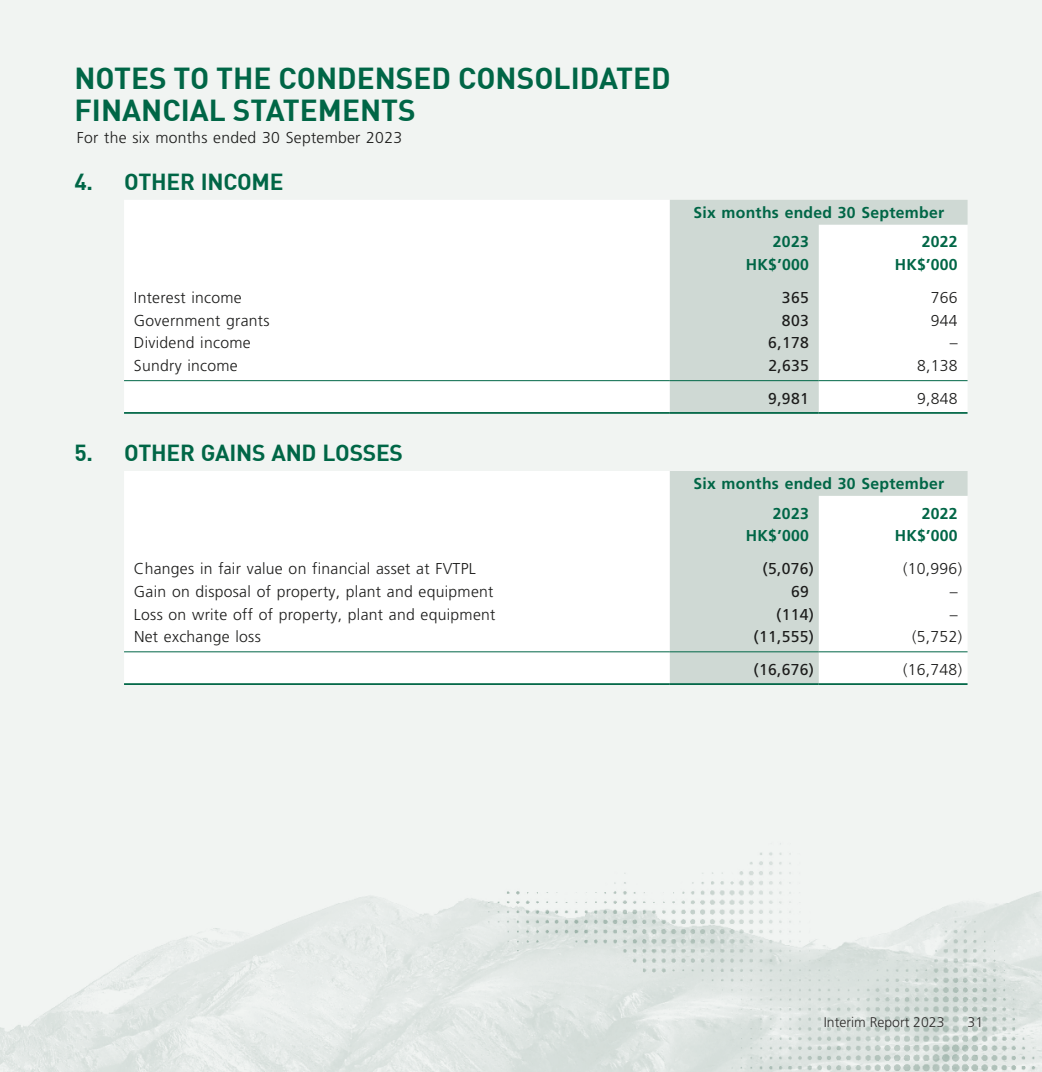
<style>
.page{position:relative;width:1042px;height:1072px;background:#fff}
.page>*{position:absolute;margin:0;border:0;box-sizing:border-box;transform-origin:0 0}
.t1{font:700 29.75px/31.5px "DIN";color:#006646}
.t2{font:700 22.75px "DIN";letter-spacing:-.01em;color:#006646}
.t3{font:300 15.75px "Frutiger LT Std";letter-spacing:.015em;color:#1c1c1b}
.t4{font:700 15.75px/29.8px "Frutiger LT Std";letter-spacing:.015em;color:#006646}
.t5{font:15.75px "Frutiger LT Std";letter-spacing:.015em;color:#1c1c1b}
.t6{font:300 14px "Frutiger LT Std";color:#2d2c2b}
</style>
<div class="page">
<img style="left:0;top:0;width:1042px;height:1071px">
<svg style="left:124px;top:200px;width:546px;height:212px"></svg>
<svg style="left:670px;top:200px;width:297px;height:212px;fill:#cfd9d4"></svg>
<hr style="left:124px;top:380px;width:546px;height:1px;background:#006646">
<hr style="left:670px;top:380px;width:149px;height:1px;background:#006646">
<hr style="left:819px;top:380px;width:148px;height:1px;background:#006646">
<hr style="left:124px;top:412px;width:546px;height:2px;background:#006646">
<hr style="left:670px;top:412px;width:149px;height:2px;background:#006646">
<hr style="left:819px;top:412px;width:148px;height:2px;background:#006646">
<svg style="left:124px;top:471px;width:546px;height:212px"></svg>
<svg style="left:670px;top:471px;width:297px;height:212px;fill:#cfd9d4"></svg>
<hr style="left:124px;top:651px;width:546px;height:1px;background:#006646">
<hr style="left:670px;top:651px;width:149px;height:1px;background:#006646">
<hr style="left:819px;top:651px;width:148px;height:1px;background:#006646">
<hr style="left:124px;top:683px;width:546px;height:2px;background:#006646">
<hr style="left:670px;top:683px;width:149px;height:2px;background:#006646">
<hr style="left:819px;top:683px;width:148px;height:2px;background:#006646">
<h1 class="t1" style="left:74px;top:61px;width:598px">NOTES TO THE CONDENSED CONSOLIDATED<br>FINANCIAL STATEMENTS</h1>
<p class="t3" style="left:77px;top:129px;width:327px">For the six months ended 30 September 2023</p>
<h2 class="t2" style="left:74px;top:167px;width:211px">4. OTHER INCOME</h2>
<p class="t4" style="left:773px;top:197px;width:173px;text-indent:-80px">Six months ended 30 September<br>2023</p>
<p class="t4" style="left:922px;top:227px;width:37px">2022</p>
<p class="t4" style="left:746px;top:250px;width:64px">HK$’000</p>
<p class="t4" style="left:895px;top:250px;width:64px">HK$’000</p>
<p class="t3" style="left:134px;top:288px;width:109px">Interest income</p>
<p class="t5" style="left:782px;top:288px;width:28px">365</p>
<p class="t3" style="left:931px;top:288px;width:28px">766</p>
<p class="t3" style="left:134px;top:311px;width:137px">Government grants</p>
<p class="t5" style="left:782px;top:311px;width:28px">803</p>
<p class="t3" style="left:931px;top:311px;width:28px">944</p>
<p class="t3" style="left:134px;top:334px;width:118px">Dividend income</p>
<p class="t5" style="left:768px;top:333px;width:42px">6,178</p>
<p class="t3" style="left:950px;top:334px;width:9px">–</p>
<p class="t3" style="left:134px;top:357px;width:105px">Sundry income</p>
<p class="t5" style="left:768px;top:356px;width:42px">2,635</p>
<p class="t3" style="left:917px;top:357px;width:42px">8,138</p>
<p class="t5" style="left:768px;top:389px;width:42px">9,981</p>
<p class="t3" style="left:917px;top:389px;width:42px">9,848</p>
<h2 class="t2" style="left:74px;top:438px;width:330px">5. OTHER GAINS AND LOSSES</h2>
<p class="t4" style="left:773px;top:468px;width:173px;text-indent:-80px">Six months ended 30 September<br>2023</p>
<p class="t4" style="left:922px;top:498px;width:37px">2022</p>
<p class="t4" style="left:746px;top:521px;width:64px">HK$’000</p>
<p class="t4" style="left:895px;top:521px;width:64px">HK$’000</p>
<p class="t3" style="left:134px;top:559px;width:343px">Changes in fair value on financial asset at FVTPL</p>
<p class="t5" style="left:762px;top:559px;width:53px">(5,076)</p>
<p class="t3" style="left:903px;top:559px;width:60px">(10,996)</p>
<p class="t3" style="left:134px;top:582px;width:361px">Gain on disposal of property, plant and equipment</p>
<p class="t5" style="left:791px;top:582px;width:19px">69</p>
<p class="t3" style="left:950px;top:582px;width:9px">–</p>
<p class="t3" style="left:134px;top:605px;width:363px">Loss on write off of property, plant and equipment</p>
<p class="t5" style="left:776px;top:605px;width:39px">(114)</p>
<p class="t3" style="left:950px;top:605px;width:9px">–</p>
<p class="t3" style="left:134px;top:628px;width:128px">Net exchange loss</p>
<p class="t5" style="left:753px;top:627px;width:62px">(11,555)</p>
<p class="t3" style="left:912px;top:628px;width:51px">(5,752)</p>
<p class="t5" style="left:753px;top:660px;width:62px">(16,676)</p>
<p class="t3" style="left:903px;top:660px;width:60px">(16,748)</p>
<p class="t6" style="left:824px;top:1014px;width:122px">Interim Report 2023</p>
<p class="t6" style="left:967px;top:1014px;width:17px">31</p>
</div>
